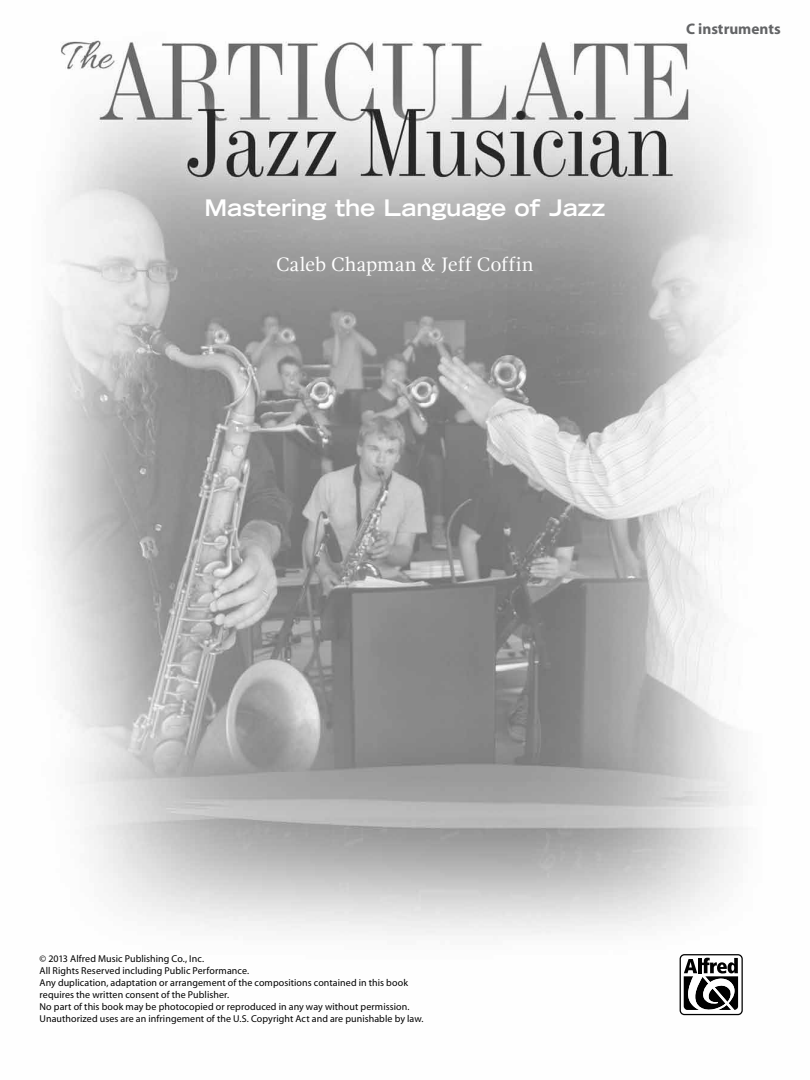
<style>
.page{position:relative;width:810px;height:1080px;background:#fff}
.page>*{position:absolute;margin:0;border:0;box-sizing:border-box;transform-origin:0 0}
.t1{font:700 expanded 22.88px "Trade Gothic LH";letter-spacing:-.015em;color:#fff}
.t2{font:20px "Gandhi Serif";color:#fff}
.t3{font:15.25px "Myriad MM 700 600";color:#636466}
.t4{font:10px/12px "Myriad MM 400 600";letter-spacing:.01em;color:#000}
</style>
<div class="page">
<img style="left:41px;top:40px;width:704px;height:976px">
<div style="left:680px;top:955px;width:62px;height:60px;background:#fff;border-radius:4px"></div>
<div style="left:680px;top:954px;width:63px;height:61px;border:1px solid #000;border-radius:4px"></div>
<svg style="left:684px;top:958px;width:54px;height:52px"></svg>
<h1 class="t1" style="left:205px;top:193px;width:402px">Mastering the Language of Jazz</h1>
<h2 class="t2" style="left:276px;top:253px;width:259px">Caleb Chapman &amp; Jeff Coffin</h2>
<h3 class="t3" style="left:686px;top:21px;width:96px">C instruments</h3>
<p class="t4" style="left:40px;top:953px;width:386px">© 2013 Alfred Music Publishing Co., Inc.<br>All Rights Reserved including Public Performance.<br>Any duplication, adaptation or arrangement of the compositions contained in this book requires the written consent of the Publisher.<br>No part of this book may be photocopied or reproduced in any way without permission.<br>Unauthorized uses are an infringement of the U.S. Copyright Act and are punishable by law.</p>
</div>
